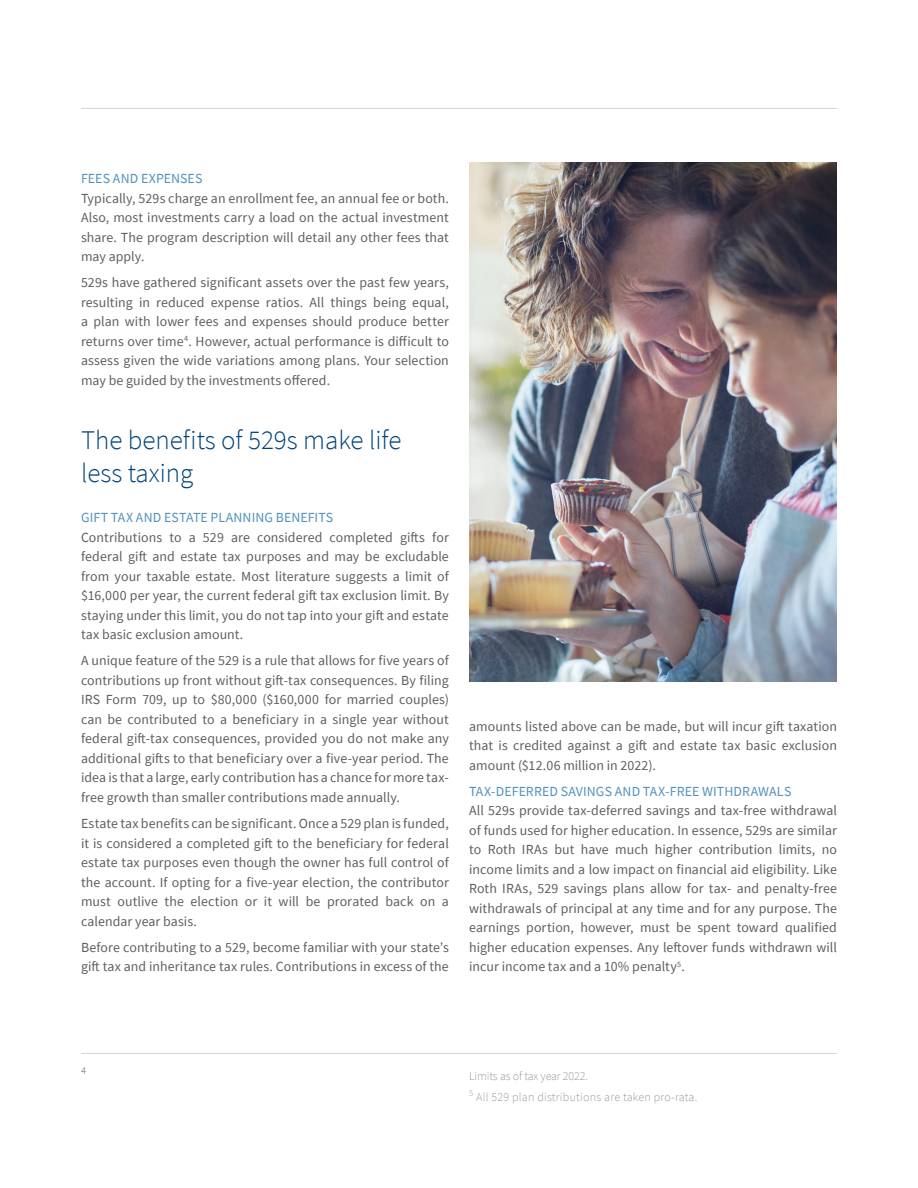
<style>
.page{position:relative;width:918px;height:1188px;background:#fff}
.page>*{position:absolute;margin:0;border:0;box-sizing:border-box;transform-origin:0 0}
.t1{font:300 27px/33px "Source Sans Pro";color:#00447b}
.Body_Copy{font:13.8px/19.5px "Source Sans Pro";letter-spacing:.005em;color:#5f5f62;text-align:justify}
.Second_Tier_Sub{font:13.8px "Source Sans Pro";letter-spacing:.005em;color:#5292bd}
.Second_Tier_Subhead{font:13.8px "Source Sans Pro";letter-spacing:.005em;color:#5292bd}
.Disclosure{font:300 12px "Source Sans Pro";letter-spacing:.01em;color:#9b9ca0}
.Disclosure-2{font:300 12px "Source Sans Pro";letter-spacing:-.01em;color:#9b9ca0}
.t2{font:300 10.5px "Source Sans Pro";color:#5f5f62}
</style>
<div class="page">
<hr style="left:81px;top:108px;width:756px;height:1px;background:#d3d4d6">
<hr style="left:81px;top:1053px;width:756px;height:1px;background:#d3d4d6">
<img style="left:469px;top:162px;width:368px;height:519px">
<p class="Second_Tier_Sub" style="left:81px;top:170px;width:123px">FEES AND EXPENSES</p>
<p class="Body_Copy" style="left:81px;top:188px;width:369px">Typically, 529s charge an enrollment fee, an annual fee or both.<br>Also, most investments carry a load on the actual investment share. The program description will detail any other fees that may apply.</p>
<p class="Body_Copy" style="left:81px;top:273px;width:369px">529s have gathered significant assets over the past few years, resulting in reduced expense ratios. All things being equal, a plan with lower fees and expenses should produce better returns over time<sup>4</sup>. However, actual performance is difficult to assess given the wide variations among plans. Your selection may be guided by the investments offered.</p>
<p class="t1" style="left:81px;top:424px;width:322px">The benefits of 529s make life less taxing</p>
<p class="Second_Tier_Subhead" style="left:81px;top:509px;width:254px">GIFT TAX AND ESTATE PLANNING BENEFITS</p>
<p class="Body_Copy" style="left:81px;top:527px;width:369px">Contributions to a 529 are considered completed gifts for federal gift and estate tax purposes and may be excludable from your taxable estate. Most literature suggests a limit of $16,000 per year, the current federal gift tax exclusion limit. By staying under this limit, you do not tap into your gift and estate tax basic exclusion amount.</p>
<p class="Body_Copy" style="left:81px;top:651px;width:369px">A unique feature of the 529 is a rule that allows for five years of contributions up front without gift-tax consequences. By filing IRS Form 709, up to $80,000 ($160,000 for married couples) can be contributed to a beneficiary in a single year without federal gift-tax consequences, provided you do not make any additional gifts to that beneficiary over a five-year period. The idea is that a large, early contribution has a chance for more tax&shy;free growth than smaller contributions made annually.</p>
<p class="Body_Copy" style="left:81px;top:814px;width:369px">Estate tax benefits can be significant. Once a 529 plan is funded, it is considered a completed gift to the beneficiary for federal estate tax purposes even though the owner has full control of the account. If opting for a five-year election, the contributor must outlive the election or it will be prorated back on a calendar year basis.</p>
<p class="Body_Copy" style="left:81px;top:937px;width:369px">Before contributing to a 529, become familiar with your state’s gift tax and inheritance tax rules. Contributions in excess of the</p>
<p class="Body_Copy" style="left:469px;top:716px;width:369px">amounts listed above can be made, but will incur gift taxation that is credited against a gift and estate tax basic exclusion amount ($12.06 million in 2022).</p>
<p class="Second_Tier_Sub" style="left:469px;top:783px;width:324px">TAX-DEFERRED SAVINGS AND TAX-FREE WITHDRAWALS</p>
<p class="Body_Copy" style="left:469px;top:801px;width:369px">All 529s provide tax-deferred savings and tax-free withdrawal of funds used for higher education. In essence, 529s are similar to Roth IRAs but have much higher contribution limits, no income limits and a low impact on financial aid eligibility. Like Roth IRAs, 529 savings plans allow for tax- and penalty-free withdrawals of principal at any time and for any purpose. The earnings portion, however, must be spent toward qualified higher education expenses. Any leftover funds withdrawn will incur income tax and a 10% penalty<sup>5</sup>.</p>
<p class="t2" style="left:81px;top:1064px;width:7px">4</p>
<p class="Disclosure-2" style="left:469px;top:1069px;width:120px">Limits as of tax year 2022.</p>
<p class="Disclosure" style="left:469px;top:1089px;width:230px"><sup>5</sup> All 529 plan distributions are taken pro-rata.</p>
</div>
